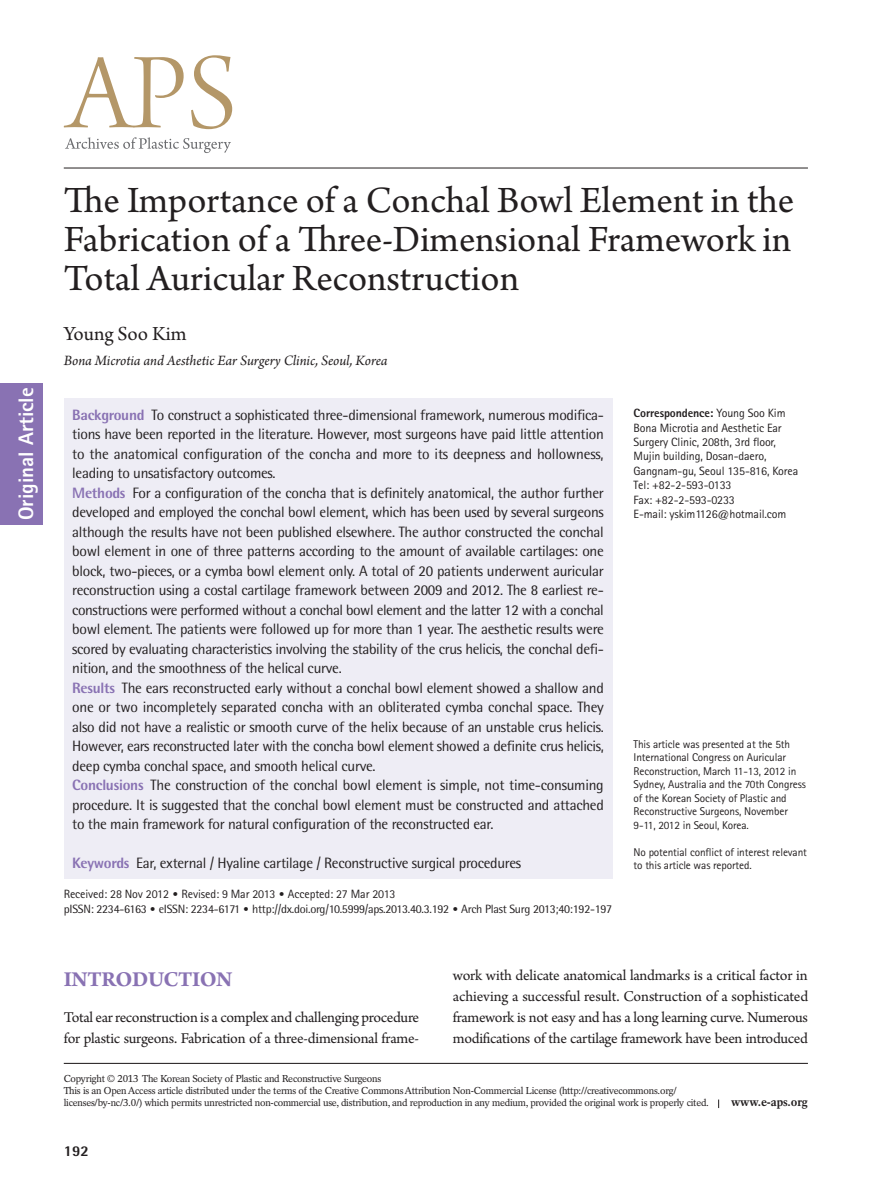
<style>
.page{position:relative;width:893px;height:1191px;background:#fff}
.page>*{position:absolute;margin:0;border:0;box-sizing:border-box;transform-origin:0 0}
.제목{font:39px/39px "Arno Pro";color:#231f20;text-align:justify}
.대제목{font:700 22.5px "Arno Pro";letter-spacing:-.02em;color:#8972b3}
.논문_분류{font:800 21px "Rotis Sans Serif Std";color:#fff}
.저자{font:21px "Arno Pro";color:#231f20}
.본문_성형{font:15.75px/21px "Arno Pro";letter-spacing:-.02em;color:#231f20}
.초록_본문체{font:15px/19.5px "Rotis Semi Sans Std";letter-spacing:-.02em;color:#231f20;text-align:justify}
.소속{font:italic 15px "Arno Pro";letter-spacing:-.005em;color:#231f20}
.t1{font:800 15px "Rotis Semi Sans Std";color:#231f20}
.교신저자{font:12px/14.4px "Rotis Sans Serif Std";letter-spacing:-.01em;color:#231f20}
.t2{font:12px "Rotis Semi Sans Std";letter-spacing:-.02em;color:#231f20}
.t3{font:700 12px "Rotation LT Std";letter-spacing:-.01em;color:#231f20}
.교신저자_밑_각주{font:11.25px/13.5px "Rotis Sans Serif Std";letter-spacing:-.01em;color:#231f20}
.t4{font:10.05px/12px "Rotation LT Std";letter-spacing:-.025em;color:#231f20}
.s1{font-weight:800}
.s2{font-weight:800;color:#8972b3}
.s3{font-family:"DIN Pro";font-weight:300}
</style>
<div class="page">
<hr style="left:64px;top:1062px;width:744px;height:2px;background:#231f20">
<hr style="left:64px;top:168px;width:744px;height:1px;background:#231f20">
<svg style="left:64px;top:55px;width:168px;height:74px"></svg>
<svg style="left:65px;top:137px;width:166px;height:16px"></svg>
<div style="left:64px;top:398px;width:548px;height:481px;background:#eeedf5"></div>
<div style="left:0;top:383px;width:43px;height:142px;background:#8972b3"></div>
<p class="논문_분류" style="left:13px;top:520px;width:134px;rotate:-90deg">Original Article</p>
<p class="제목" style="left:64px;top:183px;width:732px">The Importance of a Conchal Bowl Element in the Fabrication of a Three-Dimensional Framework in Total Auricular Reconstruction</p>
<p class="저자" style="left:64px;top:322px;width:124px">Young Soo Kim</p>
<p class="소속" style="left:64px;top:352px;width:325px">Bona Microtia and Aesthetic Ear Surgery Clinic, Seoul, Korea</p>
<p class="교신저자" style="left:634px;top:406px;width:166px"><span class="s1">Correspondence:</span> Young Soo Kim<br>Bona Microtia and Aesthetic Ear<br>Surgery Clinic, 208th, 3rd floor,<br>Mujin building, Dosan-daero,<br>Gangnam-gu, Seoul 135-816, Korea</p>
<p class="교신저자" style="left:634px;top:478px;width:100px">Tel: +82-2-593-0133</p>
<p class="교신저자" style="left:634px;top:492px;width:103px">Fax: +82-2-593-0233</p>
<p class="교신저자" style="left:634px;top:506px;width:154px">E-mail: yskim1126@hotmail.com</p>
<p class="초록_본문체" style="left:72px;top:405px;width:533px"><span class="s2">Background</span> To construct a sophisticated three-dimensional framework, numerous modifica&shy;tions have been reported in the literature. However, most surgeons have paid little attention to the anatomical configuration of the concha and more to its deepness and hollowness, leading to unsatisfactory outcomes.</p>
<p class="초록_본문체" style="left:72px;top:483px;width:533px"><span class="s2">Methods</span> For a configuration of the concha that is definitely anatomical, the author further developed and employed the conchal bowl element, which has been used by several surgeons although the results have not been published elsewhere. The author constructed the conchal bowl element in one of three patterns according to the amount of available cartilages: one block, two-pieces, or a cymba bowl element only. A total of 20 patients underwent auricular reconstruction using a costal cartilage framework between 2009 and 2012. The 8 earliest re&shy;constructions were performed without a conchal bowl element and the latter 12 with a conchal bowl element. The patients were followed up for more than 1 year. The aesthetic results were scored by evaluating characteristics involving the stability of the crus helicis, the conchal defi&shy;nition, and the smoothness of the helical curve.</p>
<p class="초록_본문체" style="left:72px;top:678px;width:533px"><span class="s2">Results</span> The ears reconstructed early without a conchal bowl element showed a shallow and one or two incompletely separated concha with an obliterated cymba conchal space. They also did not have a realistic or smooth curve of the helix because of an unstable crus helicis.<br>However, ears reconstructed later with the concha bowl element showed a definite crus helicis, deep cymba conchal space, and smooth helical curve.</p>
<p class="초록_본문체" style="left:72px;top:775px;width:533px"><span class="s2">Conclusions</span> The construction of the conchal bowl element is simple, not time-consuming procedure. It is suggested that the conchal bowl element must be constructed and attached to the main framework for natural configuration of the reconstructed ear.</p>
<p class="초록_본문체" style="left:72px;top:853px;width:450px"><span class="s2">Keywords</span> Ear, external / Hyaline cartilage / Reconstructive surgical procedures</p>
<p class="교신저자" style="left:64px;top:886px;width:333px">Received: 28 Nov 2012 <span class="s3">•</span> Revised: 9 Mar 2013 <span class="s3">•</span> Accepted: 27 Mar 2013</p>
<p class="t2" style="left:64px;top:901px;width:550px">pISSN: 2234-6163 <span class="s3">•</span> eISSN: 2234-6171 <span class="s3">•</span> http://dx.doi.org/10.5999/aps.2013.40.3.192 <span class="s3">•</span> Arch Plast Surg 2013;40:192-197</p>
<p class="교신저자_밑_각주" style="left:634px;top:737px;width:174px">This article was presented at the 5th International Congress on Auricular Reconstruction, March 11-13, 2012 in Sydney, Australia and the 70th Congress of the Korean Society of Plastic and Reconstructive Surgeons, November 9-11, 2012 in Seoul, Korea.</p>
<p class="교신저자_밑_각주" style="left:634px;top:845px;width:175px">No potential conflict of interest relevant to this article was reported.</p>
<p class="대제목" style="left:64px;top:966px;width:170px">INTRODUCTION</p>
<p class="본문_성형" style="left:64px;top:1008px;width:357px">Total ear reconstruction is a complex and challenging procedure for plastic surgeons. Fabrication of a three-dimensional frame-</p>
<p class="본문_성형" style="left:453px;top:966px;width:357px;text-align:justify">work with delicate anatomical landmarks is a critical factor in achieving a successful result. Construction of a sophisticated framework is not easy and has a long learning curve. Numerous modifications of the cartilage framework have been introduced</p>
<p class="t4" style="left:64px;top:1073px;width:319px">Copyright © 2013 The Korean Society of Plastic and Reconstructive Surgeons</p>
<p class="t4" style="left:64px;top:1085px;width:647px">This is an Open Access article distributed under the terms of the Creative Commons Attribution Non-Commercial License (http://creativecommons.org/ licenses/by-nc/3.0/) which permits unrestricted non-commercial use, distribution, and reproduction in any medium, provided the original work is properly cited.</p>
<p class="t1" style="left:64px;top:1141px;width:27px">192</p>
<p class="t3" style="left:731px;top:1095px;width:78px">www.e-aps.org</p>
</div>
